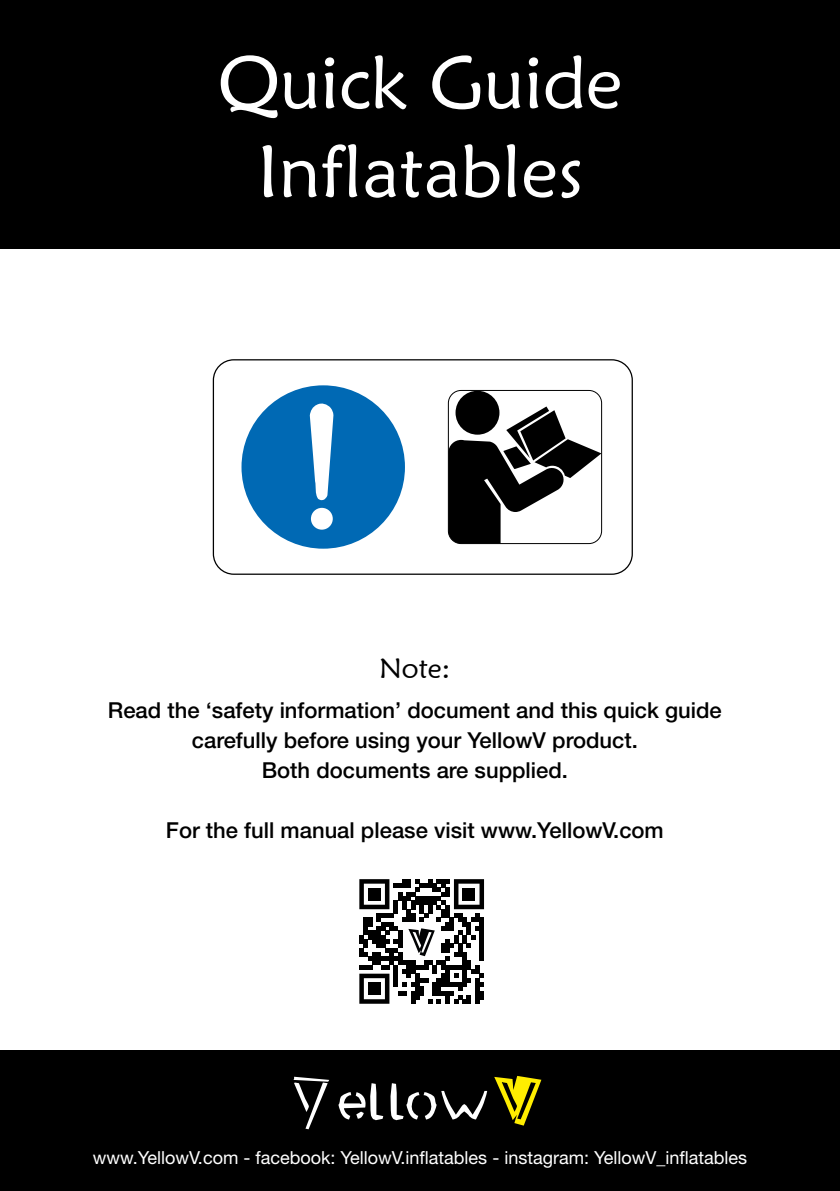
<style>
.page{position:relative;width:840px;height:1191px;background:#fff}
.page>*{position:absolute;margin:0;border:0;box-sizing:border-box;transform-origin:0 0}
.t1{font:74px/88.8px "Maiandra GD";color:#fff;text-align:center}
.t2{font:28px "Maiandra GD";color:#000}
.t3{font:500 22px/30px "Helvetica Neue LT Pro";color:#000;text-align:center}
.t4{font:18px "Helvetica Neue LT Std";color:#fff}
</style>
<div class="page">
<div style="left:213px;top:359px;width:419px;height:216px;border:1px solid #000;border-radius:20px"></div>
<div style="left:241px;top:385px;width:164px;height:163px;background:#0069b4;border-radius:50%"></div>
<svg style="left:309px;top:403px;width:24px;height:97px"></svg>
<div style="left:311px;top:508px;width:21px;height:21px;background:#fff;border-radius:50%"></div>
<div style="left:447px;top:390px;width:154px;height:154px;border:1px solid #000;border-radius:13px"></div>
<div style="left:455px;top:391px;width:44px;height:44px;background:#000;border-radius:50%"></div>
<svg style="left:448px;top:406px;width:153px;height:137px"></svg>
<svg style="left:359px;top:879px;width:125px;height:124px"></svg>
<div style="left:0;top:0;width:839px;height:249px;background:#000"></div>
<div style="left:0;top:1050px;width:839px;height:141px;background:#000"></div>
<svg style="left:338px;top:1083px;width:45px;height:37px"></svg>
<svg style="left:390px;top:1083px;width:97px;height:37px"></svg>
<svg style="left:293px;top:1076px;width:36px;height:53px"></svg>
<svg style="left:494px;top:1076px;width:47px;height:49px"></svg>
<h1 class="t1" style="left:218px;top:37px;width:405px">Quick Guide<br>Inflatables</h1>
<p class="t2" style="left:379px;top:651px;width:72px">Note:</p>
<p class="t3" style="left:108px;top:695px;width:615px">Read the ‘safety information’ document and this quick guide carefully before using your YellowV product.<br>Both documents are supplied.</p>
<p class="t3" style="left:166px;top:815px;width:499px">For the full manual please visit www.YellowV.com</p>
<p class="t4" style="left:93px;top:1147px;width:655px">www.YellowV.com - facebook: YellowV.inflatables - instagram: YellowV_inflatables</p>
</div>
